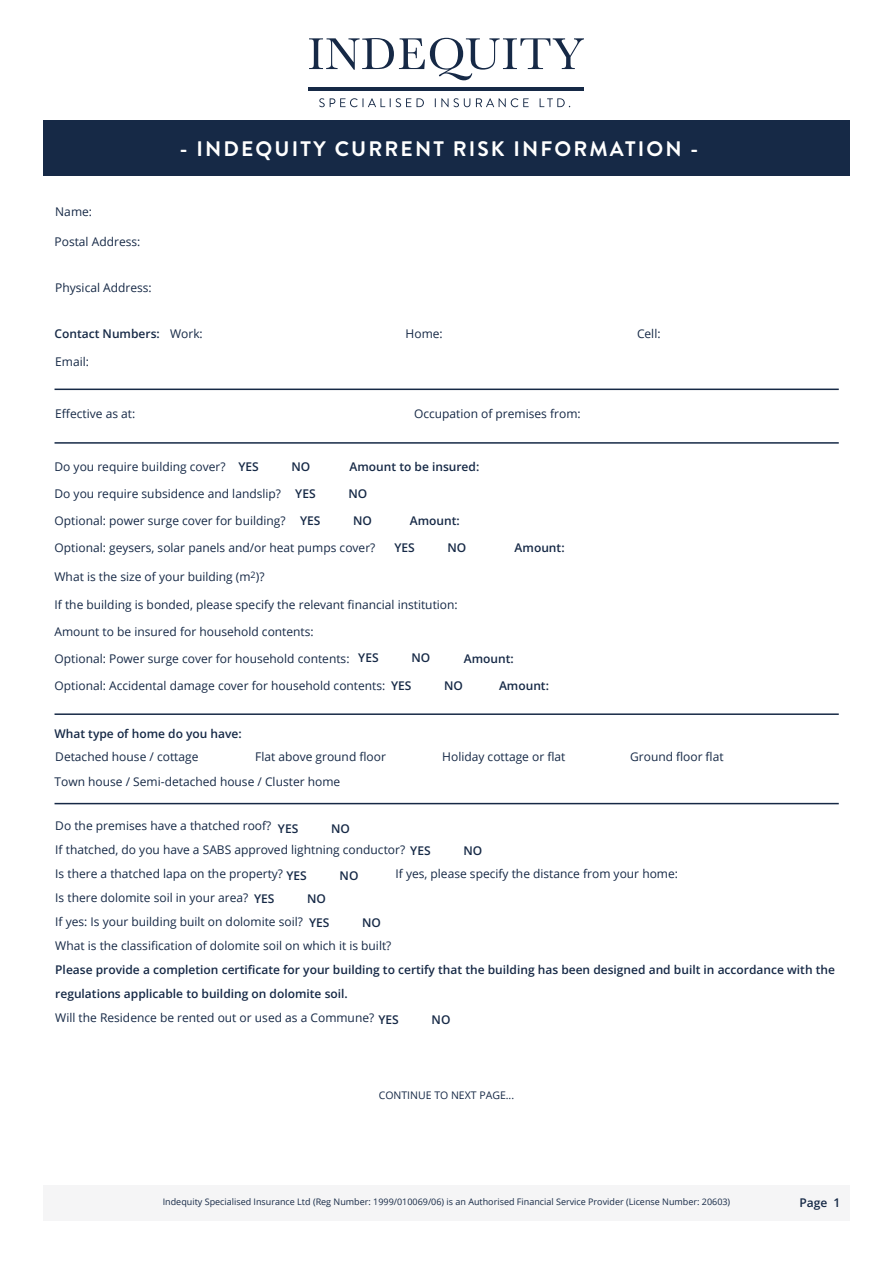
<style>
.page{position:relative;width:893px;height:1263px;background:#fff}
.page>*{position:absolute;margin:0;border:0;box-sizing:border-box;transform-origin:0 0}
.t1{font:700 21px "Brandon Grotesque";letter-spacing:.1em;color:#fff}
.t2{font:12px/24px "Open Sans";color:#162946}
.t3{font:600 12px/24px "Open Sans";color:#162946}
.t4{font:10.5px "Open Sans";color:#162946}
.t5{font:9px "Open Sans";color:#162946}
.s1{font-weight:400}
.s2{font-weight:600}
</style>
<div class="page">
<div style="left:43px;top:1185px;width:807px;height:35px;background:#f5f5f6"></div>
<svg style="left:309px;top:38px;width:275px;height:42px"></svg>
<hr style="left:309px;top:87px;width:275px;height:3px;background:#162946">
<svg style="left:319px;top:98px;width:92px;height:9px"></svg>
<svg style="left:417px;top:98px;width:7px;height:9px"></svg>
<svg style="left:435px;top:98px;width:35px;height:9px"></svg>
<svg style="left:476px;top:98px;width:53px;height:9px"></svg>
<svg style="left:540px;top:98px;width:30px;height:9px"></svg>
<div style="left:43px;top:121px;width:807px;height:55px;background:#162946"></div>
<hr style="left:55px;top:389px;width:784px;height:1px;background:#162946">
<hr style="left:55px;top:442px;width:784px;height:2px;background:#162946">
<hr style="left:55px;top:803px;width:784px;height:1px;background:#162946">
<hr style="left:55px;top:713px;width:784px;height:2px;background:#162946">
<h1 class="t1" style="left:180px;top:134px;width:520px">- INDEQUITY CURRENT RISK INFORMATION -</h1>
<p class="t2" style="left:55px;top:200px;width:38px">Name:</p>
<p class="t2" style="left:55px;top:229px;width:87px">Postal Address:</p>
<p class="t2" style="left:55px;top:275px;width:98px">Physical Address:</p>
<p class="t3" style="left:55px;top:321px;width:150px">Contact Numbers: <span class="s1">Work:</span></p>
<p class="t2" style="left:406px;top:321px;width:39px">Home:</p>
<p class="t2" style="left:637px;top:321px;width:25px">Cell:</p>
<p class="t2" style="left:55px;top:350px;width:35px">Email:</p>
<p class="t2" style="left:55px;top:402px;width:82px">Effective as at:</p>
<p class="t2" style="left:414px;top:402px;width:168px">Occupation of premises from:</p>
<p class="t2" style="left:55px;top:454px;width:173px">Do you require building cover?</p>
<p class="t3" style="left:349px;top:454px;width:131px">Amount to be insured:</p>
<p class="t2" style="left:55px;top:481px;width:228px">Do you require subsidence and landslip?</p>
<p class="t2" style="left:55px;top:508px;width:233px">Optional: power surge cover for building?</p>
<p class="t3" style="left:410px;top:508px;width:51px">Amount:</p>
<p class="t2" style="left:55px;top:535px;width:322px">Optional: geysers, solar panels and/or heat pumps cover?</p>
<p class="t3" style="left:515px;top:535px;width:51px">Amount:</p>
<p class="t2" style="left:55px;top:564px;width:211px">What is the size of your building (m<sup>2</sup>)?</p>
<p class="t2" style="left:55px;top:593px;width:405px">If the building is bonded, please specify the relevant financial institution:</p>
<p class="t2" style="left:55px;top:620px;width:261px">Amount to be insured for household contents:</p>
<p class="t2" style="left:55px;top:647px;width:297px">Optional: Power surge cover for household contents:</p>
<p class="t3" style="left:464px;top:647px;width:51px">Amount:</p>
<p class="t2" style="left:55px;top:674px;width:332px">Optional: Accidental damage cover for household contents:</p>
<p class="t3" style="left:499px;top:674px;width:51px">Amount:</p>
<p class="t3" style="left:238px;top:454px;width:22px">YES</p>
<p class="t3" style="left:292px;top:454px;width:20px">NO</p>
<p class="t3" style="left:295px;top:481px;width:22px">YES</p>
<p class="t3" style="left:348px;top:481px;width:20px">NO</p>
<p class="t3" style="left:300px;top:508px;width:22px">YES</p>
<p class="t3" style="left:353px;top:508px;width:20px">NO</p>
<p class="t3" style="left:394px;top:535px;width:22px">YES</p>
<p class="t3" style="left:448px;top:535px;width:20px">NO</p>
<p class="t3" style="left:358px;top:645px;width:22px">YES</p>
<p class="t3" style="left:411px;top:645px;width:20px">NO</p>
<p class="t3" style="left:391px;top:673px;width:22px">YES</p>
<p class="t3" style="left:444px;top:673px;width:20px">NO</p>
<p class="t3" style="left:55px;top:722px;width:189px">What type of home do you have:</p>
<p class="t2" style="left:55px;top:744px;width:145px">Detached house / cottage</p>
<p class="t2" style="left:255px;top:744px;width:132px">Flat above ground floor</p>
<p class="t2" style="left:442px;top:744px;width:125px">Holiday cottage or flat</p>
<p class="t2" style="left:55px;top:769px;width:287px">Town house / Semi-detached house / Cluster home</p>
<p class="t2" style="left:630px;top:744px;width:95px">Ground floor flat</p>
<p class="t2" style="left:55px;top:814px;width:377px">Do the premises have a thatched roof?<br>If thatched, do you have a SABS approved lightning conductor? <span class="s2">YES<br></span>Is there a thatched lapa on the property?</p>
<p class="t3" style="left:278px;top:816px;width:22px">YES</p>
<p class="t3" style="left:331px;top:816px;width:20px">NO</p>
<p class="t3" style="left:463px;top:839px;width:20px">NO</p>
<p class="t2" style="left:395px;top:862px;width:284px">If yes, please specify the distance from your home:</p>
<p class="t3" style="left:286px;top:864px;width:22px">YES</p>
<p class="t3" style="left:340px;top:864px;width:20px">NO</p>
<p class="t2" style="left:55px;top:886px;width:338px">Is there dolomite soil in your area?<br>If yes: Is your building built on dolomite soil?<br>What is the classification of dolomite soil on which it is built?</p>
<p class="t3" style="left:55px;top:958px;width:781px">Please provide a completion certificate for your building to certify that the building has been designed and built in accordance with the regulations applicable to building on dolomite soil.</p>
<p class="t2" style="left:55px;top:1006px;width:320px">Will the Residence be rented out or used as a Commune?</p>
<p class="t3" style="left:254px;top:886px;width:22px">YES</p>
<p class="t3" style="left:307px;top:886px;width:24px;line-height:24.6px">NO<br>YES</p>
<p class="t3" style="left:362px;top:911px;width:20px">NO</p>
<p class="t3" style="left:378px;top:1007px;width:22px">YES</p>
<p class="t3" style="left:432px;top:1007px;width:20px">NO</p>
<p class="t4" style="left:379px;top:1088px;width:137px">CONTINUE TO NEXT PAGE...</p>
<p class="t5" style="left:163px;top:1196px;width:569px">Indequity Specialised Insurance Ltd (Reg Number: 1999/010069/06) is an Authorised Financial Service Provider (License Number: 20603)</p>
<p class="t3" style="left:800px;top:1190px;width:42px">Page 1</p>
</div>
